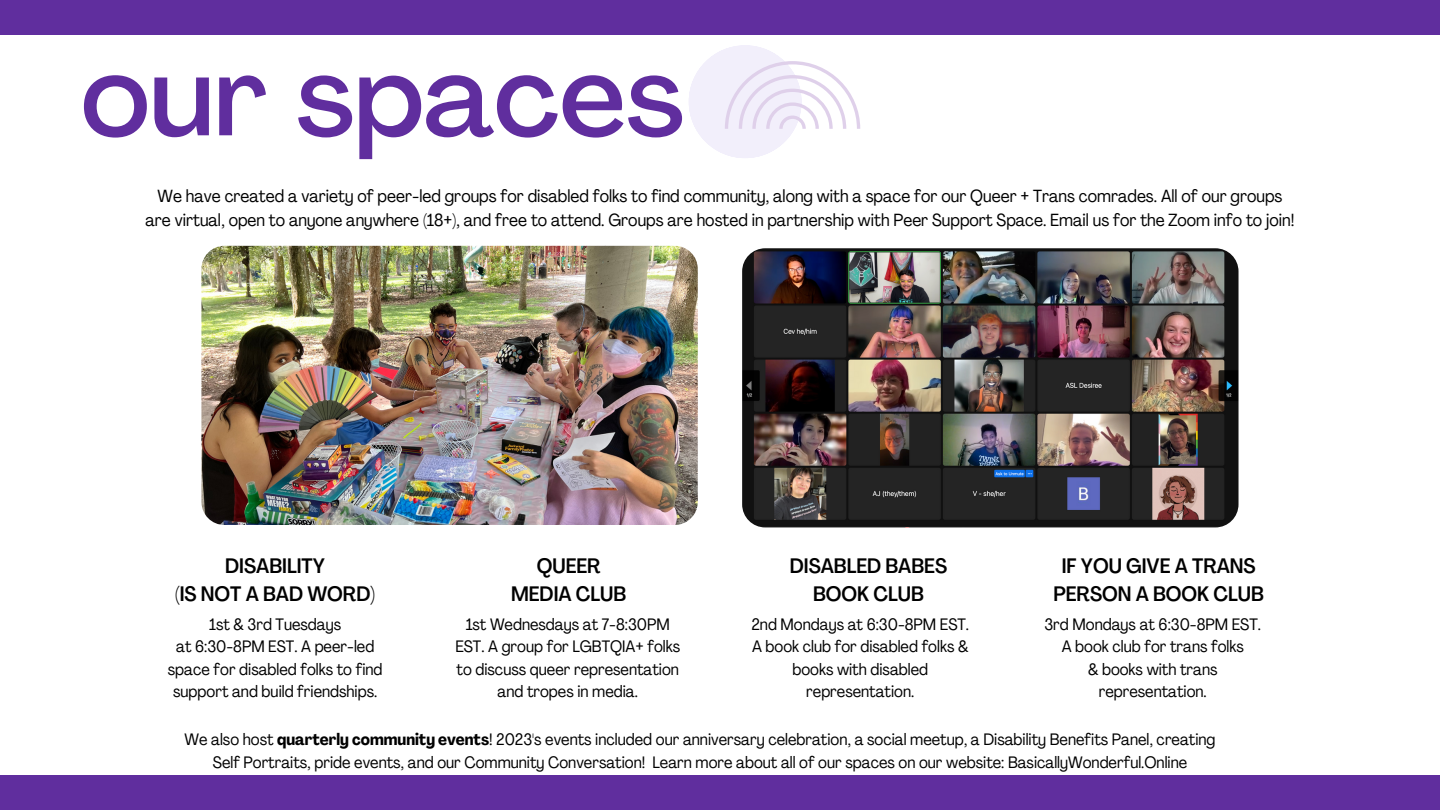
<style>
.page{position:relative;width:1440px;height:810px;background:#fff}
.page>*{position:absolute;margin:0;border:0;box-sizing:border-box;transform-origin:0 0}
.t1{font:500 113.5px "Agrandir";color:#602e9e}
.t2{font:500 condensed 20.6px/28.5px "Agrandir";color:#000;text-align:center}
.t3{font:condensed 17.4px/23.6px "Agrandir";color:#000;text-align:center}
.t4{font:condensed 16.4px/22.5px "Agrandir";color:#000;text-align:center}
.s1{font-weight:700}
</style>
<div class="page">
<svg style="left:689px;top:45px;width:171px;height:113px"></svg>
<img style="left:201px;top:246px;width:497px;height:279px;border-radius:23px">
<img style="left:742px;top:248px;width:497px;height:280px;border-radius:23px">
<div style="left:0;top:0;width:1440px;height:34px;background:#602e9e"></div>
<div style="left:0;top:776px;width:1440px;height:34px;background:#602e9e"></div>
<p class="t1" style="left:81px;top:50px;width:605px">our spaces</p>
<p class="t3" style="left:146px;top:186px;width:1150px">We have created a variety of peer-led groups for disabled folks to find community, along with a space for our Queer + Trans comrades. All of our groups are virtual, open to anyone anywhere (18+), and free to attend. Groups are hosted in partnership with Peer Support Space. Email us for the Zoom info to join!</p>
<p class="t2" style="left:225px;top:553px;width:101px">DISABILITY</p>
<p class="t2" style="left:175px;top:582px;width:201px">(IS NOT A BAD WORD)</p>
<p class="t4" style="left:209px;top:615px;width:133px">1st &amp; 3rd Tuesdays</p>
<p class="t4" style="left:168px;top:637px;width:216px">at 6:30-8PM EST. A peer-led space for disabled folks to find support and build friendships.</p>
<p class="t2" style="left:537px;top:553px;width:65px">QUEER</p>
<p class="t2" style="left:511px;top:582px;width:117px">MEDIA CLUB</p>
<p class="t2" style="left:790px;top:553px;width:159px">DISABLED BABES</p>
<p class="t2" style="left:813px;top:582px;width:112px">BOOK CLUB</p>
<p class="t4" style="left:455px;top:615px;width:226px">1st Wednesdays at 7-8:30PM<br>EST. A group for LGBTQIA+ folks to discuss queer representation and tropes in media.</p>
<p class="t4" style="left:751px;top:615px;width:219px">2nd Mondays at 6:30-8PM EST.</p>
<p class="t4" style="left:752px;top:637px;width:218px">A book club for disabled folks &amp; books with disabled representation.</p>
<p class="t2" style="left:1053px;top:553px;width:212px">IF YOU GIVE A TRANS<br>PERSON A BOOK CLUB</p>
<p class="t4" style="left:1045px;top:615px;width:218px">3rd Mondays at 6:30-8PM EST.</p>
<p class="t4" style="left:1062px;top:637px;width:184px">A book club for trans folks</p>
<p class="t4" style="left:1088px;top:660px;width:131px">&amp; books with trans representation.</p>
<p class="t4" style="left:185px;top:730px;width:1033px">We also host <span class="s1">quarterly community events</span>! 2023's events included our anniversary celebration, a social meetup, a Disability Benefits Panel, creating<br>Self Portraits, pride events, and our Community Conversation! Learn more about all of our spaces on our website: BasicallyWonderful.Online</p>
</div>
